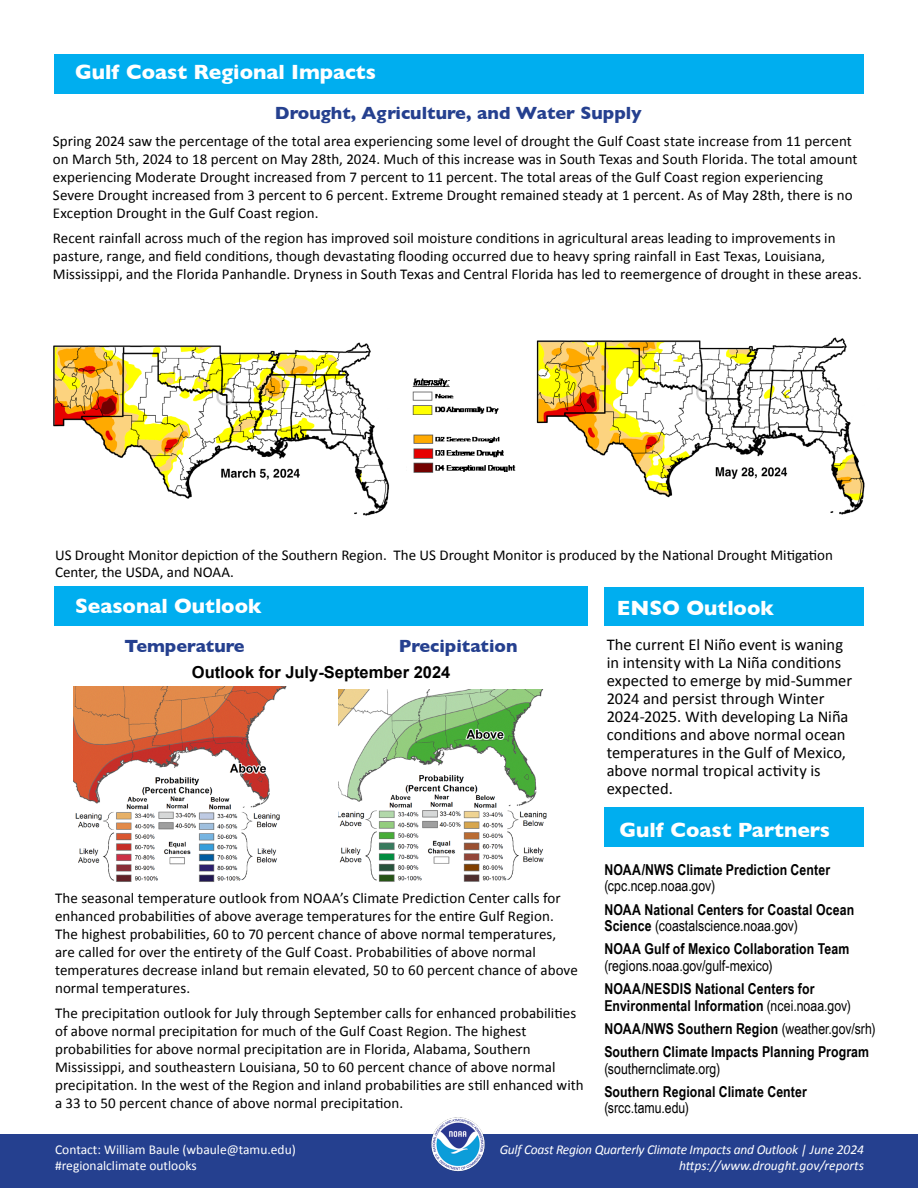
<style>
.page{position:relative;width:918px;height:1188px;background:#fff}
.page>*{position:absolute;margin:0;border:0;box-sizing:border-box;transform-origin:0 0}
.t1{font:700 21px "Gill Sans";color:#fff}
.t2{font:700 18px "Gill Sans";color:#25408f}
.t3{font:16.5px/18px "Calibri";letter-spacing:-.005em;color:#000}
.t4{font:700 16.5px "Arial";color:#000}
.t5{font:15px/18px "Calibri";color:#000}
.t6{font:700 15px/16.5px "Arial Narrow";letter-spacing:.01em;color:#000}
.t7{font:13.5px "Calibri";color:#fff}
.t8{font:italic 13.5px "Calibri";letter-spacing:-.02em;color:#fff}
.t9{font:italic 13.5px "Calibri";color:#fff}
.s1{font-weight:400}
</style>
<div class="page">
<div style="left:0;top:1134px;width:918px;height:54px;background:#25408f"></div>
<div style="left:54px;top:54px;width:810px;height:40px;background:#00aeef"></div>
<img style="left:430px;top:1116px;width:56px;height:57px;border-radius:28px">
<div style="left:604px;top:808px;width:260px;height:39px;background:#00aeef"></div>
<div style="left:54px;top:587px;width:534px;height:39px;background:#00aeef"></div>
<div style="left:604px;top:588px;width:260px;height:38px;background:#00aeef"></div>
<img style="left:53px;top:342px;width:336px;height:174px">
<img style="left:536px;top:337px;width:329px;height:178px">
<img style="left:73px;top:687px;width:214px;height:195px">
<img style="left:339px;top:689px;width:208px;height:193px">
<img style="left:412px;top:378px;width:87px;height:37px">
<img style="left:413px;top:434px;width:103px;height:39px">
<h1 class="t1" style="left:75px;top:55px;width:302px">Gulf Coast Regional Impacts</h1>
<h2 class="t2" style="left:275px;top:98px;width:368px">Drought, Agriculture, and Water Supply</h2>
<p class="t5" style="left:53px;top:132px;width:806px">Spring 2024 saw the percentage of the total area experiencing some level of drought the Gulf Coast state increase from 11 percent on March 5th, 2024 to 18 percent on May 28th, 2024. Much of this increase was in South Texas and South Florida. The total amount experiencing Moderate Drought increased from 7 percent to 11 percent. The total areas of the Gulf Coast region experiencing Severe Drought increased from 3 percent to 6 percent. Extreme Drought remained steady at 1 percent. As of May 28th, there is no Exception Drought in the Gulf Coast region.</p>
<p class="t5" style="left:53px;top:229px;width:810px">Recent rainfall across much of the region has improved soil moisture conditions in agricultural areas leading to improvements in pasture, range, and field conditions, though devastating flooding occurred due to heavy spring rainfall in East Texas, Louisiana,<br>Mississippi, and the Florida Panhandle. Dryness in South Texas and Central Florida has led to reemergence of drought in these areas.</p>
<p class="t5" style="left:55px;top:546px;width:779px;line-height:17.2px">US Drought Monitor depiction of the Southern Region. The US Drought Monitor is produced by the National Drought Mitigation<br>Center, the USDA, and NOAA.</p>
<h1 class="t1" style="left:75px;top:590px;width:188px">Seasonal Outlook</h1>
<h2 class="t2" style="left:125px;top:632px;width:122px">Temperature</h2>
<h2 class="t2" style="left:399px;top:632px;width:120px">Precipitation</h2>
<p class="t4" style="left:192px;top:662px;width:260px">Outlook for July-September 2024</p>
<h1 class="t1" style="left:617px;top:591px;width:159px">ENSO Outlook</h1>
<p class="t3" style="left:607px;top:636px;width:247px">The current El Niño event is waning in intensity with La Niña conditions expected to emerge by mid-Summer<br>2024 and persist through Winter<br>2024-2025. With developing La Niña conditions and above normal ocean temperatures in the Gulf of Mexico, above normal tropical activity is expected.</p>
<h1 class="t1" style="left:619px;top:814px;width:212px">Gulf Coast Partners</h1>
<p class="t5" style="left:55px;top:889px;width:524px">The seasonal temperature outlook from NOAA’s Climate Prediction Center calls for enhanced probabilities of above average temperatures for the entire Gulf Region.<br>The highest probabilities, 60 to 70 percent chance of above normal temperatures, are called for over the entirety of the Gulf Coast. Probabilities of above normal temperatures decrease inland but remain elevated, 50 to 60 percent chance of above normal temperatures.</p>
<p class="t5" style="left:55px;top:1004px;width:530px">The precipitation outlook for July through September calls for enhanced probabilities of above normal precipitation for much of the Gulf Coast Region. The highest probabilities for above normal precipitation are in Florida, Alabama, Southern Mississippi, and southeastern Louisiana, 50 to 60 percent chance of above normal precipitation. In the west of the Region and inland probabilities are still enhanced with a 33 to 50 percent chance of above normal precipitation.</p>
<p class="t6" style="left:604px;top:861px;width:227px">NOAA/NWS Climate Prediction Center <span class="s1">(cpc.ncep.noaa.gov)</span></p>
<p class="t6" style="left:604px;top:900px;width:251px">NOAA National Centers for Coastal Ocean<br>Science <span class="s1">(coastalscience.noaa.gov)</span></p>
<p class="t6" style="left:604px;top:940px;width:247px">NOAA Gulf of Mexico Collaboration Team <span class="s1">(regions.noaa.gov/gulf-mexico)</span></p>
<p class="t6" style="left:604px;top:980px;width:248px">NOAA/NESDIS National Centers for<br>Environmental Information <span class="s1">(ncei.noaa.gov)</span></p>
<p class="t6" style="left:604px;top:1020px;width:273px">NOAA/NWS Southern Region <span class="s1">(weather.gov/srh)</span></p>
<p class="t6" style="left:604px;top:1043px;width:266px">Southern Climate Impacts Planning Program <span class="s1">(southernclimate.org)</span></p>
<p class="t6" style="left:604px;top:1083px;width:204px">Southern Regional Climate Center <span class="s1">(srcc.tamu.edu)</span></p>
<p class="t7" style="left:55px;top:1141px;width:242px">Contact: William Baule (wbaule@tamu.edu)</p>
<p class="t7" style="left:55px;top:1157px;width:143px">#regionalclimate outlooks</p>
<p class="t8" style="left:500px;top:1140px;width:366px">Gulf Coast Region Quarterly Climate Impacts and Outlook | June 2024</p>
<p class="t9" style="left:679px;top:1156px;width:186px">https://www.drought.gov/reports</p>
</div>
